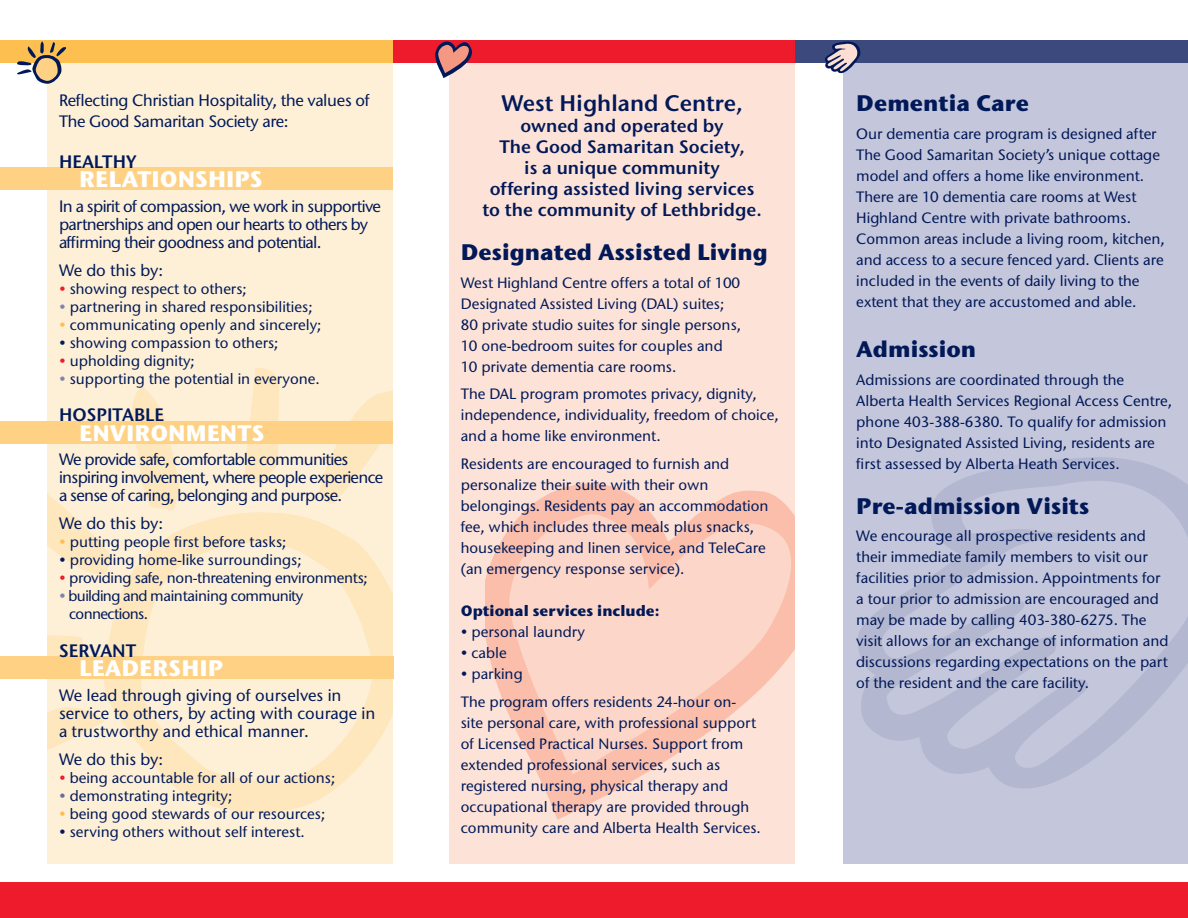
<style>
.page{position:relative;width:1188px;height:918px;background:#fff}
.page>*{position:absolute;margin:0;border:0;box-sizing:border-box;transform-origin:0 0}
.t1{font:700 22.5px "Stone Sans ITC";color:#011958}
.t2{font:700 22.5px "Stone Sans ITC";color:#fff}
.t3{font:22.5px "Stone Sans ITC Semi";color:#011958}
.t4{font:18px/21px "Stone Sans ITC Semi";color:#011958;text-align:center}
.t5{font:500 16.5px/18px "Stone Sans ITC";letter-spacing:-.035em;color:#011958}
.t6{font:500 16.5px/18px "Stone Sans ITC";color:#011958}
.t7{font:500 15px/21px "Stone Sans ITC";color:#011958}
.t8{font:500 15px/18px "Stone Sans ITC";letter-spacing:-.04em;color:#011958}
.t9{font:500 15px "Stone Sans ITC";letter-spacing:-.02em;color:#011958}
.t10{font:700 15px "Stone Sans ITC";color:#011958}
.s1{color:#ee1b2c}
.s2{color:#7e85ac}
.s3{color:#fdbf4f}
.s4{color:#fdbe4f}
.s5{color:#666e9a}
</style>
<div class="page">
<div style="left:449px;top:60px;width:346px;height:804px;background:#fde2d7"></div>
<div style="left:47px;top:60px;width:346px;height:804px;background:#fef0d7"></div>
<svg style="left:244px;top:368px;width:36px;height:115px"></svg>
<svg style="left:317px;top:390px;width:76px;height:114px"></svg>
<svg style="left:47px;top:494px;width:54px;height:80px"></svg>
<svg style="left:47px;top:635px;width:36px;height:21px"></svg>
<svg style="left:47px;top:707px;width:54px;height:43px"></svg>
<svg style="left:124px;top:386px;width:56px;height:124px"></svg>
<svg style="left:101px;top:512px;width:292px;height:301px"></svg>
<svg style="left:139px;top:532px;width:241px;height:254px"></svg>
<svg style="left:486px;top:483px;width:290px;height:337px"></svg>
<svg style="left:507px;top:497px;width:288px;height:277px;fill:#fcd6c8"></svg>
<div style="left:844px;top:60px;width:344px;height:804px;background:#c4c6db"></div>
<svg style="left:858px;top:457px;width:304px;height:331px"></svg>
<svg style="left:879px;top:470px;width:309px;height:299px"></svg>
<div style="left:384px;top:40px;width:411px;height:23px;background:#ee1b2c"></div>
<div style="left:0;top:882px;width:1188px;height:36px;background:#ee1b2c"></div>
<div style="left:0;top:41px;width:393px;height:22px;background:#fdbf4f"></div>
<div style="left:0;top:167px;width:393px;height:22px;background:#fed184"></div>
<div style="left:0;top:422px;width:392px;height:22px;background:#fed184"></div>
<div style="left:0;top:656px;width:393px;height:23px;background:#fed184"></div>
<div style="left:795px;top:40px;width:393px;height:23px;background:#3c497d"></div>
<svg style="left:17px;top:41px;width:49px;height:43px"></svg>
<svg style="left:435px;top:41px;width:37px;height:37px"></svg>
<svg style="left:825px;top:41px;width:36px;height:33px"></svg>
<p class="t5" style="left:59px;top:90px;width:312px;line-height:21px">Reflecting Christian Hospitality, the values of<br>The Good Samaritan Society are:</p>
<p class="t4" style="left:59px;top:151px;width:79px">HEALTHY</p>
<h1 class="t2" style="left:79px;top:165px;width:14px">RELATI</h1>
<h1 class="t2" style="left:160px;top:165px;width:103px">ONSHIPS</h1>
<p class="t5" style="left:59px;top:197px;width:323px">In a spirit of compassion, we work in supportive partnerships and open our hearts to others by affirming their goodness and potential.</p>
<p class="t6" style="left:59px;top:261px;width:106px">We do this by:</p>
<p class="t7" style="left:59px;top:278px;width:189px"><span class="s1">•</span> showing respect to others;</p>
<p class="t7" style="left:59px;top:296px;width:255px"><span class="s2">•</span> partnering in shared responsibilities;</p>
<p class="t7" style="left:59px;top:314px;width:264px"><span class="s3">•</span> communicating openly and sincerely;</p>
<p class="t7" style="left:59px;top:332px;width:221px">• showing compassion to others;</p>
<p class="t7" style="left:59px;top:350px;width:137px"><span class="s1">•</span> upholding dignity;</p>
<p class="t7" style="left:59px;top:368px;width:262px"><span class="s2">•</span> supporting the potential in everyone.</p>
<p class="t4" style="left:59px;top:404px;width:105px">HOSPITABLE</p>
<h1 class="t2" style="left:79px;top:418px;width:143px">ENVIRONMENTS</h1>
<p class="t5" style="left:59px;top:450px;width:326px">We provide safe, comfortable communities inspiring involvement, where people experience a sense of caring, belonging and purpose.</p>
<p class="t6" style="left:59px;top:514px;width:106px">We do this by:</p>
<p class="t7" style="left:59px;top:531px;width:229px"><span class="s4">•</span> putting people first before tasks;</p>
<p class="t7" style="left:59px;top:549px;width:244px">• providing home-like surroundings;</p>
<p class="t9" style="left:59px;top:569px;width:310px"><span class="s1">•</span> providing safe, non-threatening environments;</p>
<p class="t8" style="left:69px;top:587px;width:236px;text-indent:-10px"><span class="s2">•</span> building and maintaining community connections.</p>
<p class="t4" style="left:59px;top:640px;width:12px">SERVANT</p>
<h1 class="t2" style="left:79px;top:654px;width:16px">LEADERS</h1>
<h1 class="t2" style="left:181px;top:654px;width:43px">HIP</h1>
<p class="t6" style="left:59px;top:686px;width:318px">We lead through giving of ourselves in service to others, by acting with courage in a trustworthy and ethical manner.</p>
<p class="t6" style="left:59px;top:750px;width:106px">We do this by:</p>
<p class="t7" style="left:59px;top:767px;width:278px"><span class="s1">•</span> being accountable for all of our actions;</p>
<p class="t7" style="left:59px;top:785px;width:175px"><span class="s5">•</span> demonstrating integrity;</p>
<p class="t7" style="left:59px;top:803px;width:268px"><span class="s4">•</span> being good stewards of our resources;</p>
<p class="t7" style="left:59px;top:821px;width:247px">• serving others without self interest.</p>
<h1 class="t3" style="left:501px;top:89px;width:243px">West Highland Centre,</h1>
<p class="t4" style="left:482px;top:115px;width:281px">owned and operated by<br>The Good Samaritan Society,<br>is a unique community<br>offering assisted living services to the community of Lethbridge.</p>
<h1 class="t1" style="left:461px;top:238px;width:309px">Designated Assisted Living</h1>
<p class="t7" style="left:461px;top:272px;width:282px">West Highland Centre offers a total of 100<br>Designated Assisted Living (DAL) suites; 80 private studio suites for single persons, 10 one-bedroom suites for couples and 10 private dementia care rooms.</p>
<p class="t7" style="left:461px;top:384px;width:320px">The DAL program promotes privacy, dignity, independence, individuality, freedom of choice, and a home like environment.</p>
<p class="t7" style="left:461px;top:453px;width:309px">Residents are encouraged to furnish and personalize their suite with their own belongings. Residents pay an accommodation fee, which includes three meals plus snacks, housekeeping and linen service, and TeleCare (an emergency response service).</p>
<p class="t10" style="left:461px;top:601px;width:200px">Optional services include:</p>
<p class="t7" style="left:461px;top:621px;width:126px">• personal laundry</p>
<p class="t7" style="left:461px;top:642px;width:47px">• cable</p>
<p class="t7" style="left:461px;top:660px;width:277px;line-height:27.8px">• parking<br>The program offers residents 24-hour on-</p>
<p class="t7" style="left:461px;top:712px;width:302px">site personal care, with professional support of Licensed Practical Nurses. Support from extended professional services, such as registered nursing, physical therapy and occupational therapy are provided through community care and Alberta Health Services.</p>
<h1 class="t1" style="left:856px;top:89px;width:174px">Dementia Care</h1>
<p class="t7" style="left:856px;top:123px;width:310px">Our dementia care program is designed after The Good Samaritan Society’s unique cottage model and offers a home like environment.<br>There are 10 dementia care rooms at West Highland Centre with private bathrooms.<br>Common areas include a living room, kitchen, and access to a secure fenced yard. Clients are included in the events of daily living to the extent that they are accustomed and able.</p>
<h1 class="t1" style="left:856px;top:335px;width:121px">Admission</h1>
<p class="t7" style="left:856px;top:369px;width:317px">Admissions are coordinated through the Alberta Health Services Regional Access Centre, phone 403-388-6380. To qualify for admission into Designated Assisted Living, residents are first assessed by Alberta Heath Services.</p>
<h1 class="t1" style="left:856px;top:491px;width:234px">Pre-admission Visits</h1>
<p class="t7" style="left:856px;top:526px;width:314px">We encourage all prospective residents and their immediate family members to visit our facilities prior to admission. Appointments for a tour prior to admission are encouraged and may be made by calling 403-380-6275. The visit allows for an exchange of information and discussions regarding expectations on the part of the resident and the care facility.</p>
</div>
